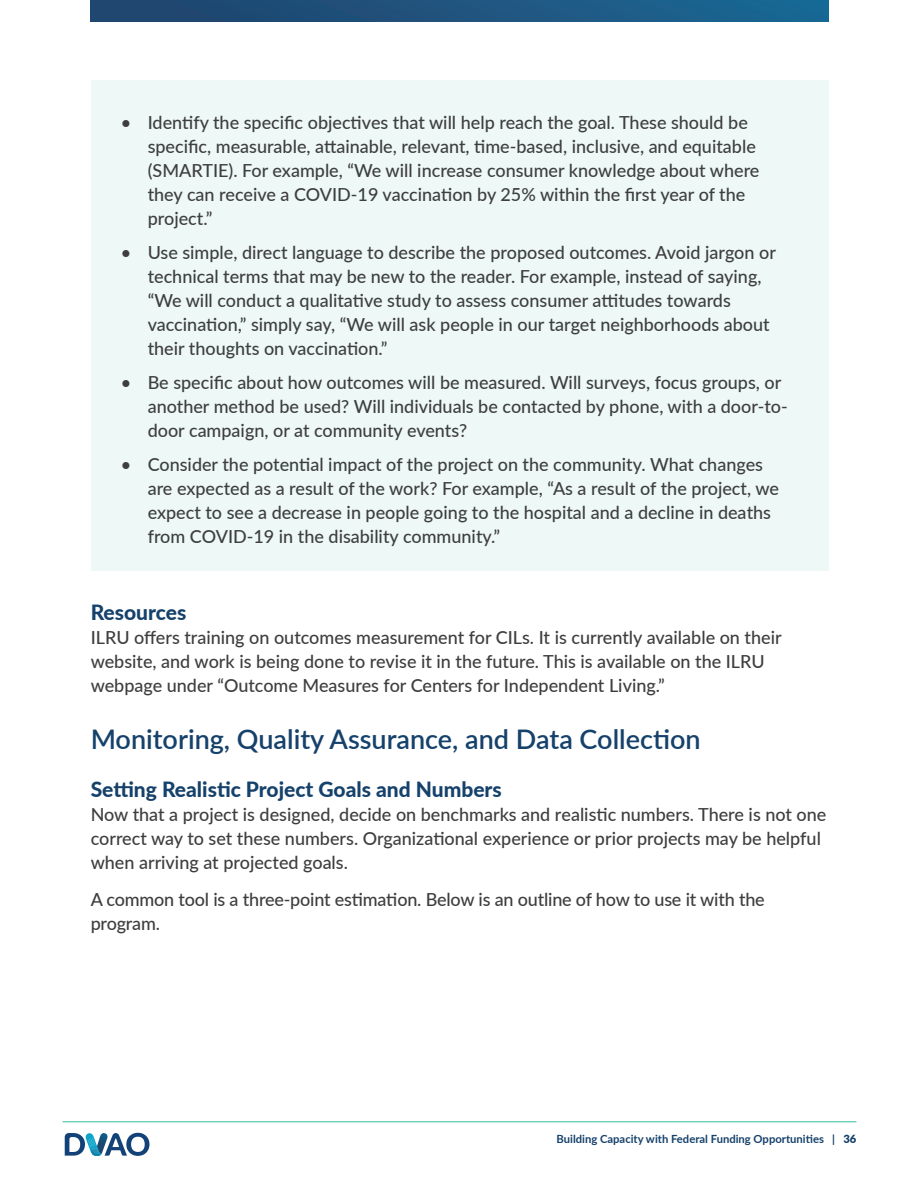
<style>
.page{position:relative;width:918px;height:1188px;background:#fff}
.page>*{position:absolute;margin:0;border:0;box-sizing:border-box;transform-origin:0 0}
.t1{font:600 27px "Lato";color:#15416b}
.t2{font:800 21px "Lato";color:#15416b}
.t3{font:500 18px/24px "Lato";color:#3e3e3f}
.t4{font:700 11.25px "Lato";color:#15416b}
.s1{font-weight:900}
</style>
<div class="page">
<div style="left:91px;top:0;width:737px;height:21px;background:linear-gradient(to right,#21436b,#1a6794)"></div>
<hr style="left:63px;top:1121px;width:793px;height:1px;background:#32bd9e">
<div style="left:91px;top:81px;width:737px;height:490px;background:#eef8f7"></div>
<svg style="left:65px;top:1133px;width:84px;height:23px"></svg>
<p class="t3" style="left:148px;top:110px;width:613px;text-indent:-27px">• Identify the specific objectives that will help reach the goal. These should be specific, measurable, attainable, relevant, time-based, inclusive, and equitable (SMARTIE). For example, “We will increase consumer knowledge about where they can receive a COVID-19 vaccination by 25% within the first year of the project.”</p>
<p class="t3" style="left:148px;top:240px;width:630px;text-indent:-27px">• Use simple, direct language to describe the proposed outcomes. Avoid jargon or technical terms that may be new to the reader. For example, instead of saying, “We will conduct a qualitative study to assess consumer attitudes towards vaccination,” simply say, “We will ask people in our target neighborhoods about their thoughts on vaccination.”</p>
<p class="t3" style="left:148px;top:370px;width:642px;text-indent:-27px">• Be specific about how outcomes will be measured. Will surveys, focus groups, or another method be used? Will individuals be contacted by phone, with a door-to&shy;door campaign, or at community events?</p>
<p class="t3" style="left:148px;top:452px;width:633px;text-indent:-27px">• Consider the potential impact of the project on the community. What changes are expected as a result of the work? For example, “As a result of the project, we expect to see a decrease in people going to the hospital and a decline in deaths from COVID-19 in the disability community.”</p>
<p class="t2" style="left:91px;top:597px;width:97px">Resources</p>
<p class="t3" style="left:91px;top:625px;width:692px">ILRU offers training on outcomes measurement for CILs. It is currently available on their website, and work is being done to revise it in the future. This is available on the ILRU webpage under “Outcome Measures for Centers for Independent Living.”</p>
<h1 class="t1" style="left:91px;top:719px;width:611px">Monitoring, Quality Assurance, and Data Collection</h1>
<p class="t2" style="left:91px;top:774px;width:413px">Setting Realistic Project Goals and Numbers</p>
<p class="t3" style="left:91px;top:802px;width:737px">Now that a project is designed, decide on benchmarks and realistic numbers. There is not one correct way to set these numbers. Organizational experience or prior projects may be helpful when arriving at projected goals.</p>
<p class="t3" style="left:91px;top:887px;width:676px">A common tool is a three-point estimation. Below is an outline of how to use it with the program.</p>
<p class="t4" style="left:557px;top:1131px;width:301px">Building Capacity with Federal Funding Opportunities | <span class="s1">36</span></p>
</div>
